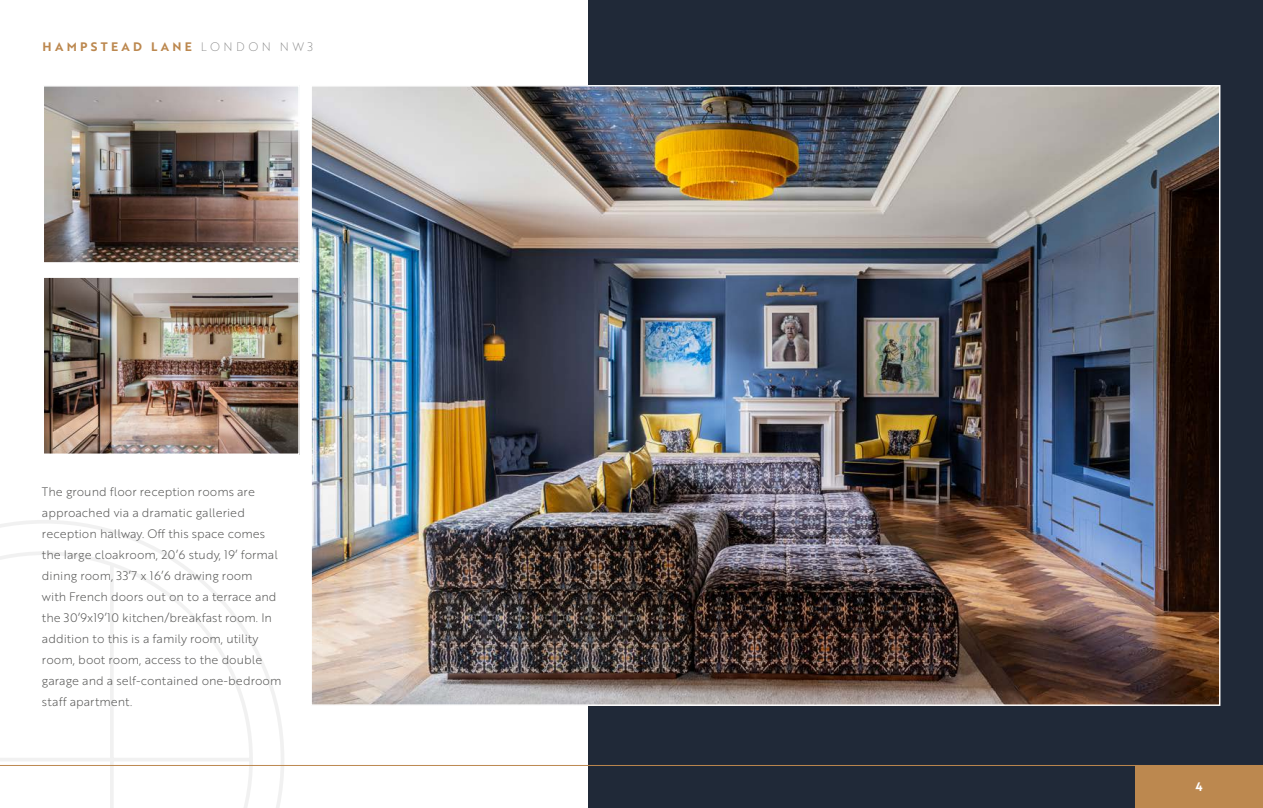
<style>
.page{position:relative;width:1263px;height:808px;background:#fff}
.page>*{position:absolute;margin:0;border:0;box-sizing:border-box;transform-origin:0 0}
.t1{font:12px/21px "Brother 1816 Light";color:#575756}
.t2{font:12px "Brother 1816 Bold";letter-spacing:.28em;color:#bc884f}
.t3{font:12px "Brother 1816 Bold";color:#fff}
.s1{font-family:"Brother 1816 Thin";color:#878787}
</style>
<div class="page">
<svg style="left:0;top:520px;width:284px;height:288px"></svg>
<div style="left:589px;top:0;width:674px;height:808px;background:#202938"></div>
<img style="left:312px;top:87px;width:906px;height:617px">
<img style="left:46px;top:88px;width:251px;height:173px">
<div style="left:43px;top:85px;width:257px;height:179px;border:2px solid #fff"></div>
<img style="left:46px;top:279px;width:251px;height:173px">
<div style="left:43px;top:276px;width:257px;height:179px;border:2px solid #fff"></div>
<div style="left:1135px;top:765px;width:128px;height:43px;background:#bc884f"></div>
<hr style="left:0;top:765px;width:1263px;height:1px;background:#bc884f">
<p class="t2" style="left:43px;top:38px;width:272px">HAMPSTEAD LANE <span class="s1">LONDON NW3</span></p>
<p class="t1" style="left:42px;top:481px;width:241px">The ground floor reception rooms are approached via a dramatic galleried reception hallway. Off this space comes the large cloakroom, 20’6 study, 19’ formal dining room, 33’7 x 16’6 drawing room<br>with French doors out on to a terrace and the 30’9x19’10 kitchen/breakfast room. In addition to this is a family room, utility room, boot room, access to the double garage and a self-contained one-bedroom staff apartment.</p>
<p class="t3" style="left:1195px;top:778px;width:9px">4</p>
</div>
